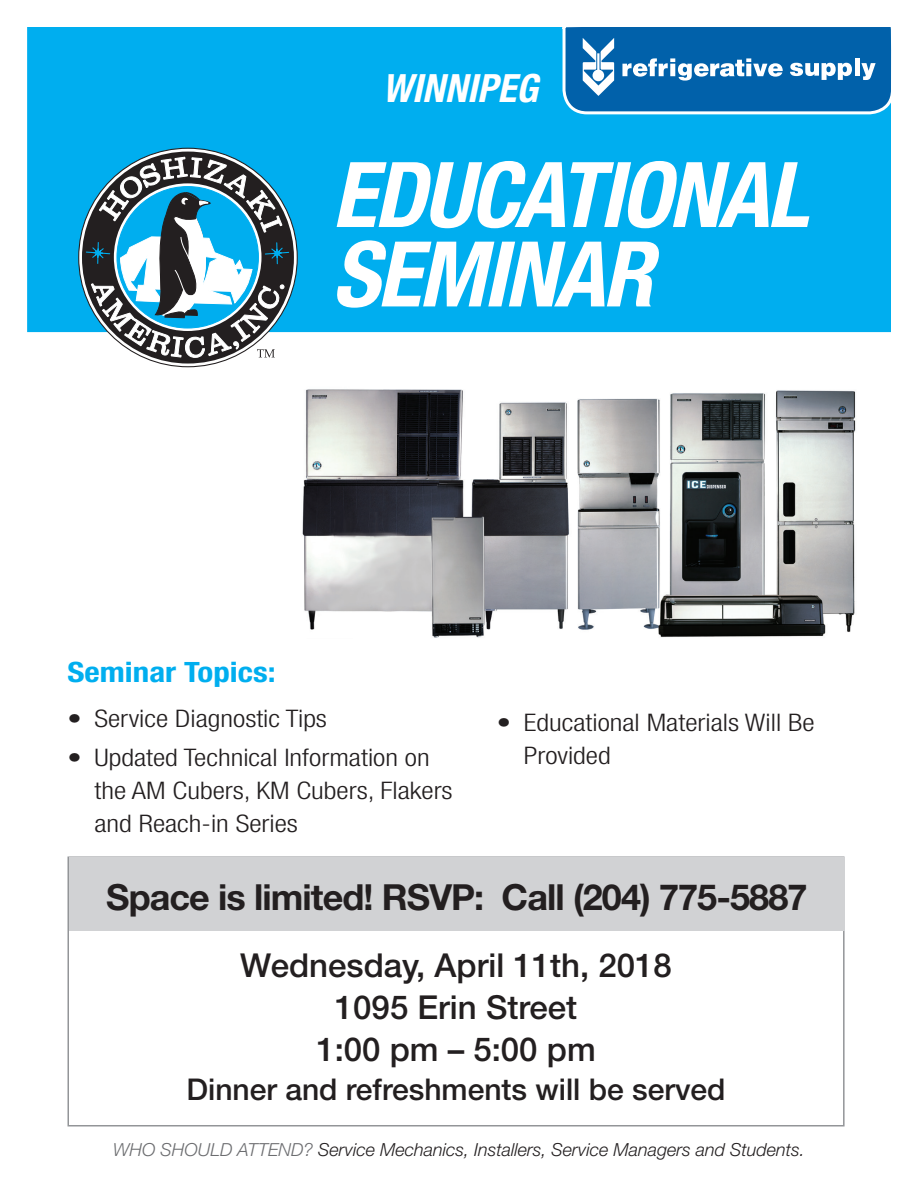
<style>
.page{position:relative;width:918px;height:1188px;background:#fff}
.page>*{position:absolute;margin:0;border:0;box-sizing:border-box;transform-origin:0 0}
.t1{font:italic 700 condensed 90.75px/79.5px "Helvetica Neue";letter-spacing:-.025em;color:#fff}
.t2{font:italic 700 condensed 39px "Helvetica Neue";color:#fff}
.t3{font:700 36px "Helvetica Neue";letter-spacing:-.025em;color:#231f20}
.t4{font:500 33px/42px "Helvetica Neue";color:#231f20;text-align:center}
.t5{font:500 30px "Helvetica Neue";color:#231f20}
.t6{font:700 condensed 28.05px "Helvetica Neue";color:#00aeef;scale:1.18 1}
.t7{font:300 condensed 24.15px/33px "Helvetica Neue";color:#231f20;scale:1.18 1}
.t8{font:italic 300 18px "Helvetica Neue";color:#231f20}
.s1{color:#6c6d70}
</style>
<div class="page">
<div style="left:27px;top:27px;width:864px;height:305px;background:#00aeef"></div>
<img style="left:302px;top:389px;width:554px;height:249px">
<svg style="left:85px;top:157px;width:205px;height:201px"></svg>
<svg style="left:560px;top:27px;width:332px;height:89px;background:#277bb9"></svg>
<div style="left:68px;top:856px;width:777px;height:270px;border:2px solid #939598"></div>
<div style="left:69px;top:857px;width:776px;height:74px;background:#d1d2d4"></div>
<p class="t2" style="left:383px;top:64px;width:157px">WINNIPEG</p>
<p class="t1" style="left:332px;top:154px;width:478px">EDUCATIONAL<br>SEMINAR</p>
<p class="t6" style="left:68px;top:655px;width:178px">Seminar Topics:</p>
<p class="t7" style="left:68px;top:701px;width:221px">• Service Diagnostic Tips</p>
<p class="t7" style="left:94px;top:741px;width:305px;text-indent:-27px">• Updated Technical Information on the AM Cubers, KM Cubers, Flakers and Reach-in Series</p>
<p class="t7" style="left:524px;top:706px;width:248px;text-indent:-27px">• Educational Materials Will Be<br>Provided</p>
<p class="t3" style="left:106px;top:875px;width:703px">Space is limited! RSVP: Call (204) 775-5887</p>
<p class="t4" style="left:240px;top:944px;width:433px">Wednesday, April 11th, 2018</p>
<p class="t4" style="left:316px;top:986px;width:281px">1095 Erin Street<br>1:00 pm – 5:00 pm</p>
<p class="t5" style="left:186px;top:1072px;width:541px">Dinner and refreshments will be served</p>
<p class="t8" style="left:113px;top:1139px;width:693px"><span class="s1">WHO SHOULD ATTEND?</span> Service Mechanics, Installers, Service Managers and Students.</p>
</div>
